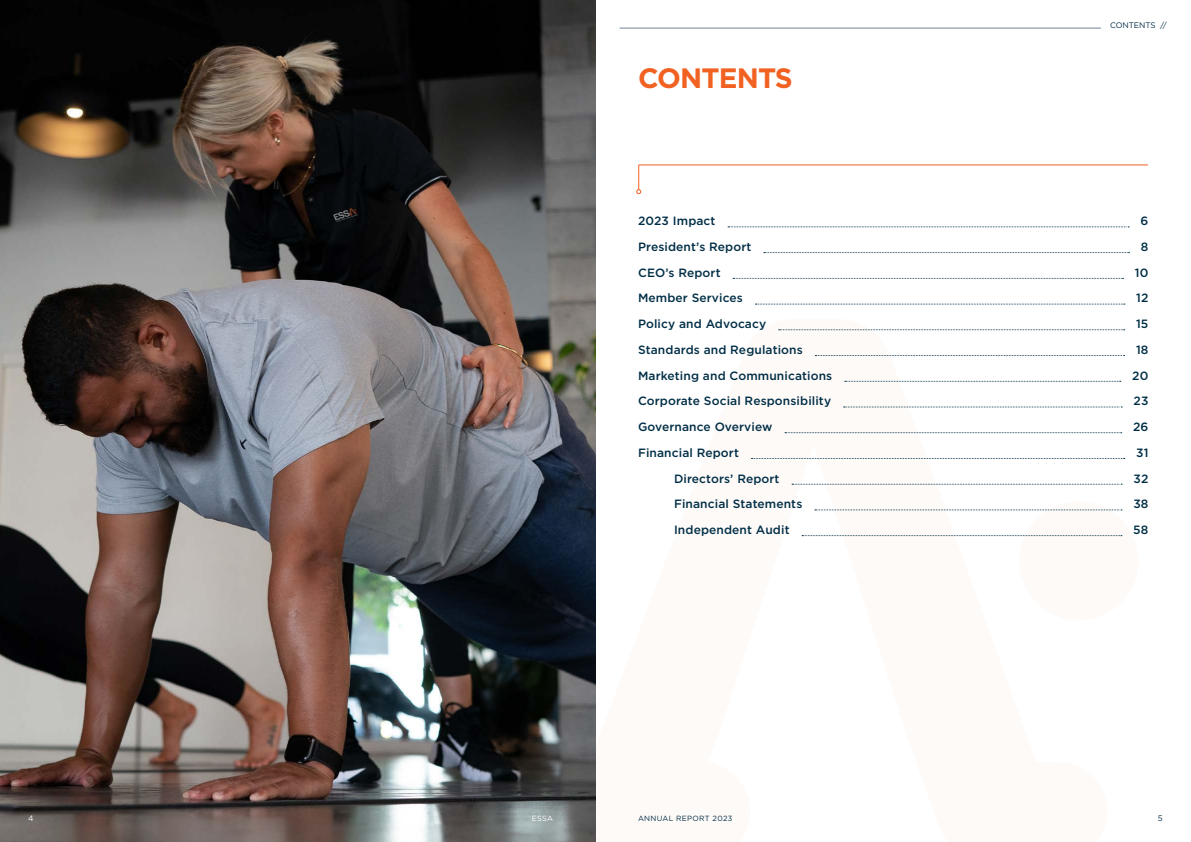
<style>
.page{position:relative;width:1191px;height:842px;background:#fff}
.page>*{position:absolute;margin:0;border:0;box-sizing:border-box;transform-origin:0 0}
.t1{font:700 28px "Gotham";letter-spacing:-.03em;color:#f16122}
.t2{font:500 12px "Gotham";letter-spacing:.01em;color:#002e46}
.t3{font:8px "Gotham";letter-spacing:-.01em;color:#002e46}
.t4{font:8px "Gotham";color:#fff}
.t5{font:7.5px "Gotham";letter-spacing:.04em;color:#002e46}
.t6{font:7.5px "Gotham";color:#fff}
</style>
<div class="page">
<div style="left:1019px;top:501px;width:119px;height:120px;background:#fefaf8;border-radius:50%"></div>
<svg style="left:595px;top:318px;width:512px;height:524px"></svg>
<img style="left:0;top:0;width:595px;height:842px">
<hr style="left:619px;top:28px;width:482px;height:1px;background:#768497">
<hr style="left:639px;top:164px;width:509px;height:1px;background:#f16122">
<svg style="left:636px;top:165px;width:5px;height:29px"></svg>
<svg style="left:728px;top:227px;width:401px;height:1px"></svg>
<svg style="left:764px;top:252px;width:365px;height:1px"></svg>
<svg style="left:733px;top:278px;width:390px;height:1px"></svg>
<svg style="left:755px;top:304px;width:369px;height:1px"></svg>
<svg style="left:778px;top:330px;width:346px;height:1px"></svg>
<svg style="left:815px;top:355px;width:309px;height:1px"></svg>
<svg style="left:844px;top:381px;width:276px;height:1px"></svg>
<svg style="left:843px;top:407px;width:279px;height:1px"></svg>
<svg style="left:785px;top:432px;width:336px;height:1px"></svg>
<svg style="left:751px;top:458px;width:373px;height:1px"></svg>
<svg style="left:792px;top:484px;width:330px;height:1px"></svg>
<svg style="left:815px;top:510px;width:307px;height:1px"></svg>
<svg style="left:802px;top:535px;width:320px;height:1px"></svg>
<h1 class="t1" style="left:638px;top:62px;width:156px">CONTENTS</h1>
<p class="t3" style="left:1110px;top:20px;width:58px">CONTENTS //</p>
<p class="t2" style="left:638px;top:213px;width:79px">2023 Impact</p>
<p class="t2" style="left:1140px;top:213px;width:9px">6</p>
<p class="t2" style="left:638px;top:239px;width:115px">President’s Report</p>
<p class="t2" style="left:1140px;top:239px;width:9px">8</p>
<p class="t2" style="left:638px;top:265px;width:84px">CEO’s Report</p>
<p class="t2" style="left:1134px;top:265px;width:15px">10</p>
<p class="t2" style="left:638px;top:290px;width:106px">Member Services</p>
<p class="t2" style="left:1136px;top:290px;width:14px">12</p>
<p class="t2" style="left:638px;top:316px;width:130px">Policy and Advocacy</p>
<p class="t2" style="left:1136px;top:316px;width:14px">15</p>
<p class="t2" style="left:638px;top:342px;width:166px">Standards and Regulations</p>
<p class="t2" style="left:1136px;top:342px;width:14px">18</p>
<p class="t2" style="left:638px;top:368px;width:196px">Marketing and Communications</p>
<p class="t2" style="left:1132px;top:368px;width:18px">20</p>
<p class="t2" style="left:638px;top:393px;width:195px">Corporate Social Responsibility</p>
<p class="t2" style="left:1133px;top:393px;width:16px">23</p>
<p class="t2" style="left:638px;top:419px;width:136px">Governance Overview</p>
<p class="t2" style="left:1133px;top:419px;width:17px">26</p>
<p class="t2" style="left:638px;top:445px;width:102px">Financial Report</p>
<p class="t2" style="left:1136px;top:445px;width:14px">31</p>
<p class="t2" style="left:674px;top:470px;width:107px">Directors’ Report</p>
<p class="t2" style="left:1133px;top:470px;width:16px">32</p>
<p class="t2" style="left:674px;top:496px;width:130px">Financial Statements</p>
<p class="t2" style="left:1133px;top:496px;width:17px">38</p>
<p class="t2" style="left:674px;top:522px;width:117px">Independent Audit</p>
<p class="t2" style="left:1133px;top:522px;width:17px">58</p>
<p class="t4" style="left:28px;top:813px;width:7px">4</p>
<p class="t6" style="left:531px;top:813px;width:23px">ESSA</p>
<p class="t5" style="left:638px;top:813px;width:96px">ANNUAL REPORT 2023</p>
<p class="t3" style="left:1157px;top:813px;width:6px">5</p>
</div>
